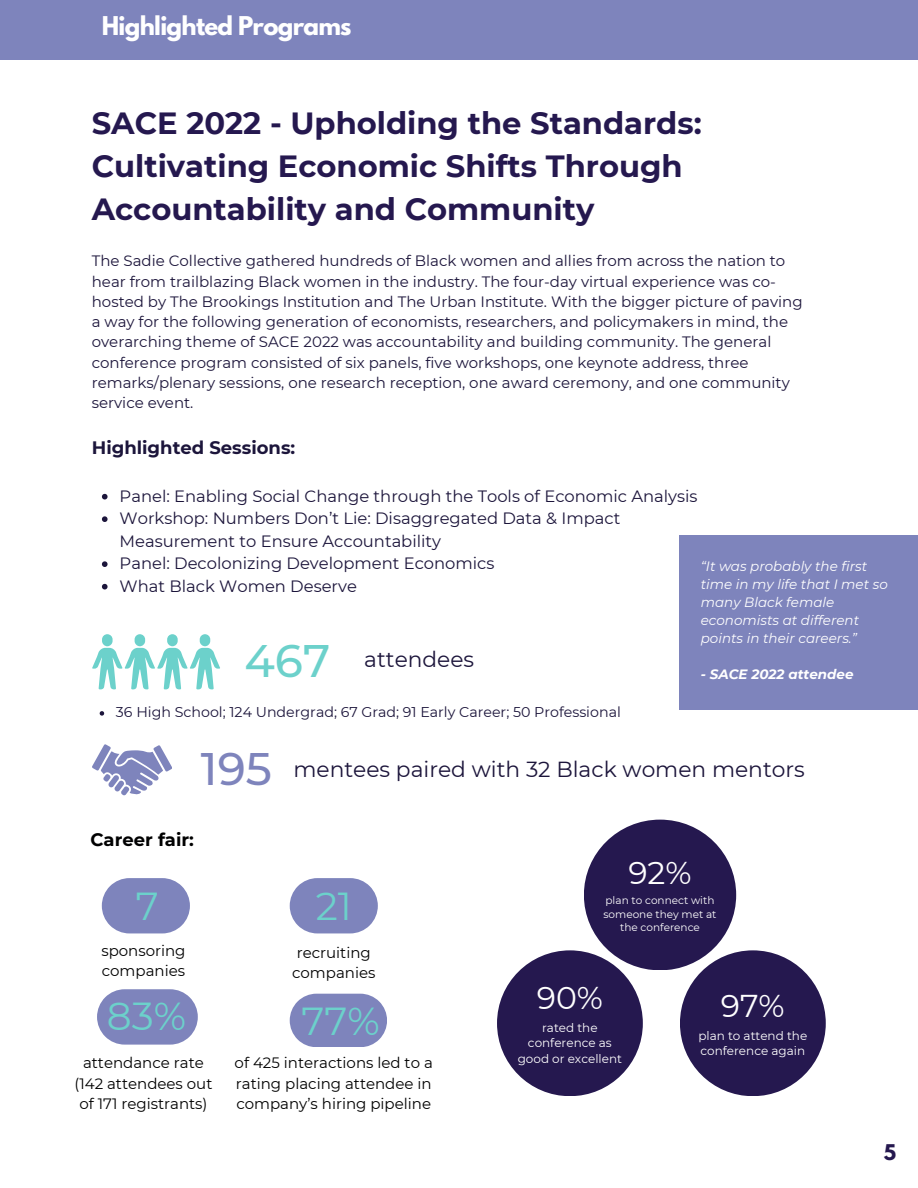
<style>
.page{position:relative;width:918px;height:1188px;background:#fff}
.page>*{position:absolute;margin:0;border:0;box-sizing:border-box;transform-origin:0 0}
.t1{font:500 45.45px "Montserrat";color:#6cd1cb}
.t2{font:500 45.45px "Montserrat";color:#7e84bc}
.t3{font:39px "Montserrat";color:#6cd1cb}
.t4{font:31.5px "Montserrat";color:#fff}
.t5{font:700 30.6px/42.8px "Montserrat";color:#25184f}
.t6{font:700 22.95px "League Spartan";letter-spacing:-.03em;color:#fff}
.t7{font:21.75px "Montserrat";color:#1c153b}
.t8{font:700 19.2px "League Spartan";color:#25184f}
.t9{font:700 18px "Montserrat";color:#1c153b}
.t10{font:700 18px "Montserrat";color:#000001}
.t11{font:16.35px/22.5px "Montserrat";color:#1c153b}
.t12{font:15px/20.2px "Montserrat";color:#1c153b}
.t13{font:15px/20.2px "Montserrat";color:#000;text-align:center}
.t14{font:14.25px "Montserrat";color:#1c153b}
.t15{font:italic 13.5px/18px "Montserrat";color:#fff}
.t16{font:italic 700 13.5px "Montserrat";color:#fff}
.t17{font:12px/15.8px "Montserrat";color:#fff;text-align:center}
.t18{font:10.5px/13.5px "Montserrat";color:#fff;text-align:center}
</style>
<div class="page">
<svg style="left:92px;top:634px;width:128px;height:55px"></svg>
<div style="left:0;top:0;width:918px;height:60px;background:#7e84bc"></div>
<svg style="left:102px;top:494px;width:6px;height:5px"></svg>
<svg style="left:102px;top:516px;width:6px;height:6px"></svg>
<svg style="left:102px;top:561px;width:6px;height:6px"></svg>
<svg style="left:102px;top:584px;width:6px;height:5px"></svg>
<div style="left:497px;top:950px;width:146px;height:146px;background:#25184f;border-radius:50%"></div>
<svg style="left:92px;top:744px;width:80px;height:52px"></svg>
<div style="left:680px;top:950px;width:146px;height:146px;background:#25184f;border-radius:50%"></div>
<div style="left:584px;top:820px;width:152px;height:150px;background:#25184f;border-radius:50%"></div>
<div style="left:679px;top:535px;width:239px;height:174px;background:#7e84bc"></div>
<svg style="left:100px;top:711px;width:4px;height:5px"></svg>
<svg style="left:102px;top:878px;width:88px;height:55px;background:#8f94c4"></svg>
<svg style="left:290px;top:878px;width:88px;height:55px;background:#8f94c4"></svg>
<svg style="left:97px;top:989px;width:101px;height:56px;background:#8e94c4"></svg>
<svg style="left:290px;top:994px;width:97px;height:53px;background:#8c91c3"></svg>
<p class="t6" style="left:102px;top:15px;width:251px">Highlighted Programs</p>
<p class="t5" style="left:92px;top:102px;width:611px">SACE 2022 - Upholding the Standards:<br>Cultivating Economic Shifts Through<br>Accountability and Community</p>
<p class="t12" style="left:92px;top:251px;width:712px">The Sadie Collective gathered hundreds of Black women and allies from across the nation to hear from trailblazing Black women in the industry. The four-day virtual experience was co&shy;hosted by The Brookings Institution and The Urban Institute. With the bigger picture of paving a way for the following generation of economists, researchers, and policymakers in mind, the overarching theme of SACE 2022 was accountability and building community. The general conference program consisted of six panels, five workshops, one keynote address, three remarks/plenary sessions, one research reception, one award ceremony, and one community service event.</p>
<p class="t9" style="left:92px;top:437px;width:205px">Highlighted Sessions:</p>
<p class="t11" style="left:120px;top:485px;width:579px">Panel: Enabling Social Change through the Tools of Economic Analysis</p>
<p class="t11" style="left:120px;top:507px;width:502px">Workshop: Numbers Don’t Lie: Disaggregated Data &amp; Impact<br>Measurement to Ensure Accountability</p>
<p class="t11" style="left:120px;top:552px;width:376px">Panel: Decolonizing Development Economics</p>
<p class="t11" style="left:120px;top:575px;width:239px">What Black Women Deserve</p>
<p class="t15" style="left:701px;top:558px;width:189px">“It was probably the first time in my life that I met so many Black female economists at different points in their careers.”</p>
<p class="t16" style="left:701px;top:666px;width:154px">- SACE 2022 attendee</p>
<p class="t1" style="left:245px;top:633px;width:87px">467</p>
<p class="t7" style="left:364px;top:646px;width:111px">attendees</p>
<p class="t14" style="left:116px;top:703px;width:506px">36 High School; 124 Undergrad; 67 Grad; 91 Early Career; 50 Professional</p>
<p class="t2" style="left:201px;top:741px;width:72px">195</p>
<p class="t10" style="left:90px;top:829px;width:105px">Career fair:</p>
<p class="t3" style="left:136px;top:882px;width:24px">7</p>
<p class="t13" style="left:101px;top:940px;width:86px;text-align:left">sponsoring companies</p>
<p class="t7" style="left:293px;top:756px;width:513px">mentees paired with 32 Black women mentors</p>
<p class="t3" style="left:316px;top:882px;width:38px">21</p>
<p class="t13" style="left:292px;top:942px;width:85px">recruiting companies</p>
<p class="t4" style="left:628px;top:854px;width:65px">92%</p>
<p class="t18" style="left:604px;top:894px;width:115px">plan to connect with someone they met at the conference</p>
<p class="t3" style="left:107px;top:993px;width:81px">83%</p>
<p class="t13" style="left:74px;top:1053px;width:140px">attendance rate (142 attendees out of 171 registrants)</p>
<p class="t3" style="left:301px;top:997px;width:80px">77%</p>
<p class="t13" style="left:235px;top:1053px;width:200px;text-align:justify">of 425 interactions led to a rating placing attendee in company’s hiring pipeline</p>
<p class="t4" style="left:537px;top:979px;width:68px">90%</p>
<p class="t17" style="left:518px;top:1020px;width:106px">rated the conference as good or excellent</p>
<p class="t4" style="left:721px;top:987px;width:65px">97%</p>
<p class="t17" style="left:698px;top:1027px;width:110px;text-align:left">plan to attend the conference again</p>
<p class="t8" style="left:884px;top:1142px;width:14px">5</p>
</div>
